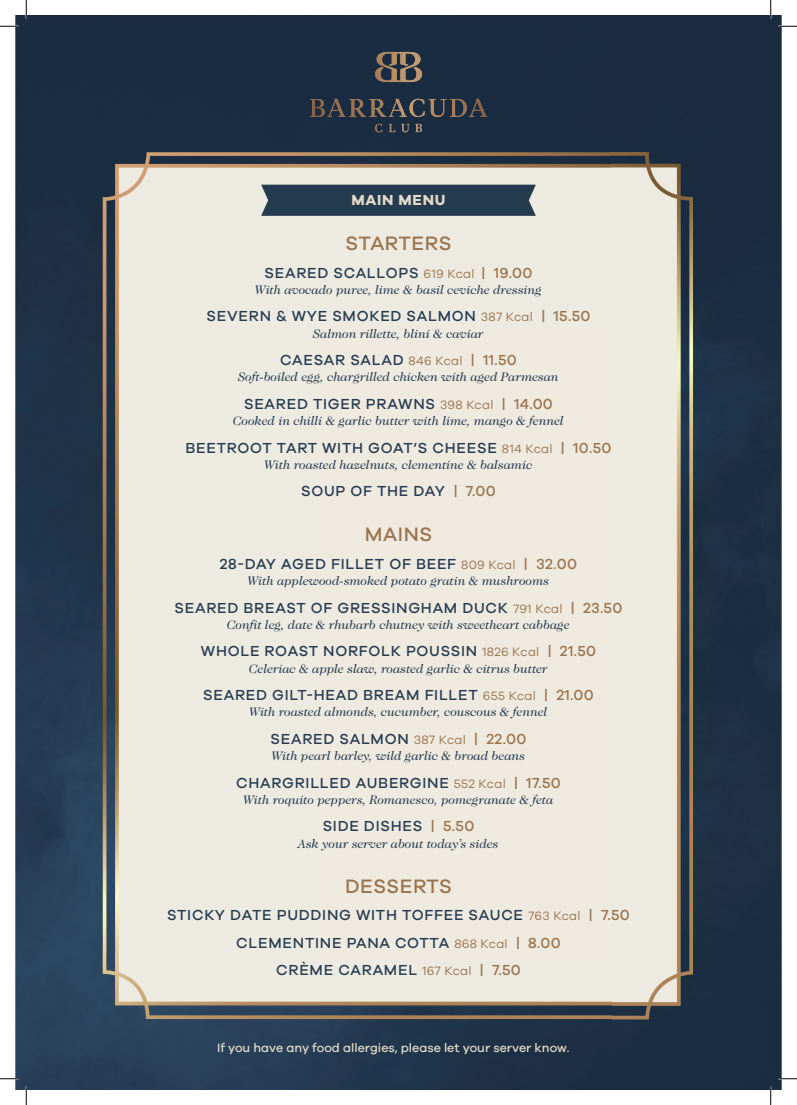
<style>
.page{position:relative;width:797px;height:1105px;background:#fff}
.page>*{position:absolute;margin:0;border:0;box-sizing:border-box;transform-origin:0 0}
.t1{font:500 20px "Galano Grotesque";letter-spacing:.03em;color:#9b734c}
.t2{font:500 15px/27.5px "Galano Grotesque";letter-spacing:.05em;color:#253b50;text-align:center}
.t3{font:700 15px "Galano Grotesque";letter-spacing:.05em;color:#e3dbc9}
.t4{font:italic 12.5px "Caslon 224 Std";color:#253b50}
.t5{font:500 12.5px "Galano Grotesque";color:#e3dbc9}
.s1{font-weight:400;font-size:12.5px;color:#9b734c}
.s2{color:#9b734c}
</style>
<div class="page">
<img style="left:16px;top:16px;width:765px;height:1073px">
<svg style="left:415px;top:124px;width:7px;height:8px"></svg>
<svg style="left:375px;top:124px;width:7px;height:8px"></svg>
<svg style="left:401px;top:124px;width:8px;height:8px"></svg>
<svg style="left:389px;top:124px;width:6px;height:8px"></svg>
<svg style="left:375px;top:52px;width:47px;height:30px"></svg>
<svg style="left:310px;top:99px;width:177px;height:18px;background:#464548"></svg>
<div style="left:261px;top:185px;width:275px;height:31px;background:#253b50"></div>
<svg style="left:0;top:25px;width:19px;height:2px"></svg>
<svg style="left:778px;top:25px;width:19px;height:2px"></svg>
<svg style="left:0;top:1078px;width:19px;height:1px"></svg>
<svg style="left:778px;top:1078px;width:19px;height:1px"></svg>
<svg style="left:25px;top:0;width:2px;height:19px"></svg>
<svg style="left:25px;top:1086px;width:2px;height:19px"></svg>
<svg style="left:770px;top:0;width:1px;height:19px"></svg>
<svg style="left:770px;top:1086px;width:1px;height:19px"></svg>
<p class="t3" style="left:351px;top:191px;width:95px">MAIN MENU</p>
<h1 class="t1" style="left:345px;top:231px;width:107px">STARTERS</h1>
<p class="t2" style="left:264px;top:258px;width:269px">SEARED SCALLOPS <span class="s1">619 Kcal</span> <span class="s2">| 19.00</span></p>
<p class="t4" style="left:255px;top:282px;width:288px">With avocado puree, lime &amp; basil ceviche dressing</p>
<p class="t2" style="left:206px;top:302px;width:385px">SEVERN &amp; WYE SMOKED SALMON <span class="s1">387 Kcal</span> <span class="s2">| 15.50</span></p>
<p class="t4" style="left:313px;top:326px;width:172px">Salmon rillette, blini &amp; caviar</p>
<p class="t2" style="left:280px;top:346px;width:238px">CAESAR SALAD <span class="s1">846 Kcal</span> <span class="s2">| 11.50</span></p>
<p class="t4" style="left:238px;top:370px;width:322px">Soft-boiled egg, chargrilled chicken with aged Parmesan</p>
<p class="t2" style="left:244px;top:390px;width:310px">SEARED TIGER PRAWNS <span class="s1">398 Kcal</span> <span class="s2">| 14.00</span></p>
<p class="t4" style="left:233px;top:414px;width:332px">Cooked in chilli &amp; garlic butter with lime, mango &amp; fennel</p>
<p class="t2" style="left:185px;top:433px;width:427px">BEETROOT TART WITH GOAT’S CHEESE <span class="s1">814 Kcal</span> <span class="s2">| 10.50</span></p>
<p class="t4" style="left:264px;top:457px;width:270px">With roasted hazelnuts, clementine &amp; balsamic</p>
<p class="t2" style="left:301px;top:477px;width:196px">SOUP OF THE DAY <span class="s2">| 7.00</span></p>
<h1 class="t1" style="left:365px;top:523px;width:69px">MAINS</h1>
<p class="t2" style="left:220px;top:550px;width:359px">28-DAY AGED FILLET OF BEEF <span class="s1">809 Kcal</span> <span class="s2">| 32.00</span></p>
<p class="t4" style="left:248px;top:574px;width:303px">With applewood-smoked potato gratin &amp; mushrooms</p>
<p class="t2" style="left:175px;top:593px;width:449px">SEARED BREAST OF GRESSINGHAM DUCK <span class="s1">791 Kcal</span> <span class="s2">| 23.50</span></p>
<p class="t4" style="left:227px;top:617px;width:344px">Confit leg, date &amp; rhubarb chutney with sweetheart cabbage</p>
<p class="t2" style="left:201px;top:637px;width:397px">WHOLE ROAST NORFOLK POUSSIN <span class="s1">1826 Kcal</span> <span class="s2">| 21.50</span></p>
<p class="t4" style="left:249px;top:661px;width:300px">Celeriac &amp; apple slaw, roasted garlic &amp; citrus butter</p>
<p class="t2" style="left:203px;top:681px;width:392px">SEARED GILT-HEAD BREAM FILLET <span class="s1">655 Kcal</span> <span class="s2">| 21.00</span></p>
<p class="t4" style="left:249px;top:705px;width:299px">With roasted almonds, cucumber, couscous &amp; fennel</p>
<p class="t2" style="left:270px;top:725px;width:257px">SEARED SALMON <span class="s1">387 Kcal</span> <span class="s2">| 22.00</span></p>
<p class="t4" style="left:272px;top:749px;width:255px">With pearl barley, wild garlic &amp; broad beans</p>
<p class="t2" style="left:236px;top:768px;width:326px">CHARGRILLED AUBERGINE <span class="s1">552 Kcal</span> <span class="s2">| 17.50</span></p>
<p class="t4" style="left:243px;top:792px;width:311px">With roquito peppers, Romanesco, pomegranate &amp; feta</p>
<p class="t2" style="left:323px;top:812px;width:153px">SIDE DISHES <span class="s2">| 5.50</span></p>
<p class="t4" style="left:298px;top:836px;width:202px">Ask your server about today’s sides</p>
<h1 class="t1" style="left:345px;top:874px;width:108px">DESSERTS</h1>
<p class="t2" style="left:167px;top:901px;width:464px">STICKY DATE PUDDING WITH TOFFEE SAUCE <span class="s1">763 Kcal</span> <span class="s2">| 7.50<br></span>CLEMENTINE PANA COTTA <span class="s1">868 Kcal</span> <span class="s2">| 8.00<br></span>CRÈME CARAMEL <span class="s1">167 Kcal</span> <span class="s2">| 7.50</span></p>
<p class="t5" style="left:217px;top:1040px;width:354px">If you have any food allergies, please let your server know.</p>
</div>
